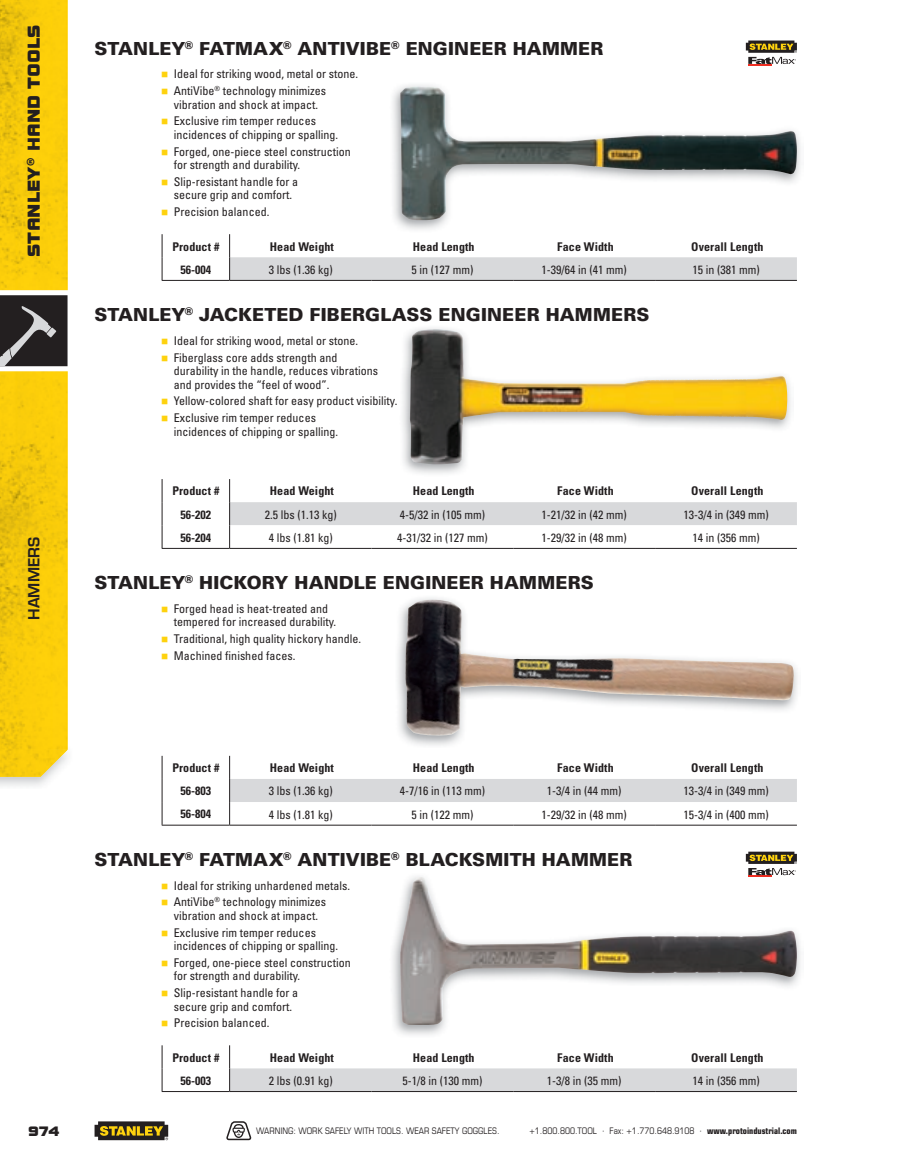
<style>
.page{position:relative;width:905px;height:1175px;background:#fff}
.page>*{position:absolute;margin:0;border:0;box-sizing:border-box;transform-origin:0 0}
.t1{font:900 18px "Univers";letter-spacing:.005em;color:#231f20}
.t2{font:18px "Bolt EF";color:#231f20}
.t3{font:600 15px "Eurostile LT Std";color:#231f20}
.t4{font:14.25px "Bolt EF";color:#231f20}
.t5{font:condensed 12px/13.5px "Univers";color:#231f20}
.t6{font:700 condensed 12px "Univers";letter-spacing:.01em;color:#231f20}
.t7{font:condensed 9px "Eurostile LT Std";color:#231f20}
.s1{color:#fed20e}
.s2{font-weight:700}
</style>
<div class="page">
<hr style="left:230px;top:280px;width:141px;height:1px;background:#231f20">
<hr style="left:371px;top:280px;width:142px;height:1px;background:#231f20">
<hr style="left:513px;top:280px;width:142px;height:1px;background:#231f20">
<hr style="left:655px;top:280px;width:141px;height:1px;background:#231f20">
<svg style="left:162px;top:234px;width:1px;height:46px"></svg>
<svg style="left:229px;top:234px;width:567px;height:46px"></svg>
<hr style="left:162px;top:280px;width:68px;height:1px;background:#231f20">
<hr style="left:230px;top:548px;width:141px;height:1px;background:#231f20">
<hr style="left:371px;top:548px;width:142px;height:1px;background:#231f20">
<hr style="left:513px;top:548px;width:142px;height:1px;background:#231f20">
<hr style="left:655px;top:548px;width:141px;height:1px;background:#231f20">
<svg style="left:162px;top:479px;width:1px;height:69px"></svg>
<svg style="left:229px;top:479px;width:567px;height:69px"></svg>
<hr style="left:162px;top:548px;width:68px;height:1px;background:#231f20">
<svg style="left:162px;top:756px;width:1px;height:68px"></svg>
<svg style="left:229px;top:756px;width:567px;height:69px"></svg>
<hr style="left:162px;top:824px;width:68px;height:1px;background:#231f20">
<hr style="left:230px;top:1091px;width:141px;height:1px;background:#231f20">
<hr style="left:371px;top:1091px;width:142px;height:1px;background:#231f20">
<hr style="left:513px;top:1091px;width:142px;height:1px;background:#231f20">
<hr style="left:655px;top:1091px;width:141px;height:1px;background:#231f20">
<svg style="left:162px;top:1045px;width:1px;height:46px"></svg>
<svg style="left:229px;top:1045px;width:567px;height:46px"></svg>
<hr style="left:162px;top:1091px;width:68px;height:1px;background:#231f20">
<img style="left:392px;top:85px;width:409px;height:145px">
<img style="left:400px;top:86px;width:396px;height:135px">
<svg style="left:745px;top:41px;width:51px;height:25px"></svg>
<img style="left:402px;top:328px;width:389px;height:146px">
<img style="left:410px;top:329px;width:377px;height:135px">
<img style="left:397px;top:598px;width:401px;height:148px">
<img style="left:405px;top:599px;width:391px;height:137px">
<img style="left:392px;top:875px;width:409px;height:160px">
<img style="left:400px;top:877px;width:396px;height:148px">
<hr style="left:748px;top:875px;width:23px;height:2px;background:#ee2e22">
<svg style="left:745px;top:851px;width:51px;height:24px"></svg>
<img style="left:0;top:776px;width:51px;height:10px">
<img style="left:0;top:0;width:68px;height:776px">
<svg style="left:227px;top:1121px;width:25px;height:19px"></svg>
<svg style="left:0;top:290px;width:68px;height:81px;background:#545152"></svg>
<svg style="left:94px;top:1121px;width:74px;height:19px"></svg>
<h1 class="t2" style="left:24px;top:257px;width:234px;rotate:-90deg">Stanley® Hand toolS</h1>
<p class="t3" style="left:24px;top:619px;width:84px;rotate:-90deg">HAMMERS</p>
<h1 class="t1" style="left:94px;top:37px;width:510px">STANLEY<sup>®</sup> FATMAX<sup>®</sup> ANTIVIBE<sup>®</sup> ENGINEER HAMMER</h1>
<p class="t5" style="left:161px;top:67px;width:198px"><span class="s1">■</span> Ideal for striking wood, metal or stone.</p>
<p class="t5" style="left:161px;top:84px;width:166px;text-align:center"><span class="s1">■</span> AntiVibe<sup>®</sup> technology minimizes vibration and shock at impact.</p>
<p class="t5" style="left:174px;top:114px;width:165px;text-indent:-13px"><span class="s1">■</span> Exclusive rim temper reduces incidences of chipping or spalling.</p>
<p class="t5" style="left:174px;top:144px;width:178px;text-indent:-13px"><span class="s1">■</span> Forged, one-piece steel construction for strength and durability.</p>
<p class="t5" style="left:161px;top:175px;width:138px;text-align:center"><span class="s1">■</span> Slip-resistant handle for a secure grip and comfort.</p>
<p class="t5" style="left:161px;top:205px;width:110px"><span class="s1">■</span> Precision balanced.</p>
<p class="t6" style="left:172px;top:239px;width:48px">Product #</p>
<p class="t6" style="left:270px;top:239px;width:66px">Head Weight</p>
<p class="t6" style="left:413px;top:239px;width:63px">Head Length</p>
<p class="t6" style="left:557px;top:239px;width:58px">Face Width</p>
<p class="t6" style="left:691px;top:239px;width:74px">Overall Length</p>
<p class="t6" style="left:180px;top:262px;width:32px">56-004</p>
<p class="t5" style="left:269px;top:263px;width:65px">3 lbs (1.36 kg)</p>
<p class="t5" style="left:411px;top:263px;width:63px">5 in (127 mm)</p>
<p class="t5" style="left:541px;top:263px;width:87px">1-39/64 in (41 mm)</p>
<p class="t5" style="left:692px;top:263px;width:69px">15 in (381 mm)</p>
<h1 class="t1" style="left:94px;top:303px;width:556px">STANLEY<sup>®</sup> JACKETED FIBERGLASS ENGINEER HAMMERS</h1>
<p class="t5" style="left:161px;top:333px;width:198px"><span class="s1">■</span> Ideal for striking wood, metal or stone.</p>
<p class="t5" style="left:174px;top:350px;width:205px;text-indent:-13px"><span class="s1">■</span> Fiberglass core adds strength and durability in the handle, reduces vibrations and provides the “feel of wood”.</p>
<p class="t5" style="left:161px;top:394px;width:238px"><span class="s1">■</span> Yellow-colored shaft for easy product visibility.</p>
<p class="t5" style="left:174px;top:411px;width:165px;text-indent:-13px"><span class="s1">■</span> Exclusive rim temper reduces incidences of chipping or spalling.</p>
<p class="t6" style="left:172px;top:484px;width:48px">Product #</p>
<p class="t6" style="left:270px;top:484px;width:66px">Head Weight</p>
<p class="t6" style="left:413px;top:484px;width:63px">Head Length</p>
<p class="t6" style="left:557px;top:484px;width:58px">Face Width</p>
<p class="t6" style="left:691px;top:484px;width:74px">Overall Length</p>
<p class="t6" style="left:180px;top:507px;width:32px">56-202</p>
<p class="t5" style="left:265px;top:507px;width:73px">2.5 lbs (1.13 kg)</p>
<p class="t5" style="left:399px;top:507px;width:87px">4-5/32 in (105 mm)</p>
<p class="t5" style="left:541px;top:507px;width:87px">1-21/32 in (42 mm)</p>
<p class="t5" style="left:683px;top:507px;width:87px">13-3/4 in (349 mm)</p>
<p class="t6" style="left:180px;top:530px;width:32px">56-204</p>
<p class="t5" style="left:269px;top:531px;width:65px">4 lbs (1.81 kg)</p>
<p class="t5" style="left:397px;top:531px;width:92px">4-31/32 in (127 mm)</p>
<p class="t5" style="left:541px;top:531px;width:87px">1-29/32 in (48 mm)</p>
<p class="t5" style="left:692px;top:531px;width:69px">14 in (356 mm)</p>
<h1 class="t1" style="left:94px;top:571px;width:500px">STANLEY<sup>®</sup> HICKORY HANDLE ENGINEER HAMMERS</h1>
<p class="t5" style="left:174px;top:601px;width:164px;text-indent:-13px"><span class="s1">■</span> Forged head is heat-treated and tempered for increased durability.</p>
<p class="t5" style="left:161px;top:632px;width:201px"><span class="s1">■</span> Traditional, high quality hickory handle.</p>
<p class="t5" style="left:161px;top:648px;width:136px"><span class="s1">■</span> Machined finished faces.</p>
<p class="t6" style="left:172px;top:760px;width:48px">Product #</p>
<p class="t6" style="left:270px;top:760px;width:66px">Head Weight</p>
<p class="t6" style="left:413px;top:760px;width:63px">Head Length</p>
<p class="t6" style="left:557px;top:760px;width:58px">Face Width</p>
<p class="t6" style="left:691px;top:760px;width:74px">Overall Length</p>
<p class="t6" style="left:180px;top:783px;width:32px">56-803</p>
<p class="t5" style="left:269px;top:784px;width:65px">3 lbs (1.36 kg)</p>
<p class="t5" style="left:399px;top:784px;width:87px">4-7/16 in (113 mm)</p>
<p class="t5" style="left:547px;top:784px;width:76px">1-3/4 in (44 mm)</p>
<p class="t5" style="left:683px;top:784px;width:87px">13-3/4 in (349 mm)</p>
<p class="t6" style="left:180px;top:806px;width:32px">56-804</p>
<p class="t5" style="left:269px;top:807px;width:65px">4 lbs (1.81 kg)</p>
<p class="t5" style="left:411px;top:807px;width:63px">5 in (122 mm)</p>
<p class="t5" style="left:541px;top:807px;width:87px">1-29/32 in (48 mm)</p>
<p class="t5" style="left:683px;top:807px;width:87px">15-3/4 in (400 mm)</p>
<h1 class="t1" style="left:94px;top:848px;width:539px">STANLEY<sup>®</sup> FATMAX<sup>®</sup> ANTIVIBE<sup>®</sup> BLACKSMITH HAMMER</h1>
<p class="t5" style="left:161px;top:878px;width:190px"><span class="s1">■</span> Ideal for striking unhardened metals.</p>
<p class="t5" style="left:161px;top:895px;width:166px;text-align:center"><span class="s1">■</span> AntiVibe<sup>®</sup> technology minimizes vibration and shock at impact.</p>
<p class="t5" style="left:174px;top:925px;width:165px;text-indent:-13px"><span class="s1">■</span> Exclusive rim temper reduces incidences of chipping or spalling.</p>
<p class="t5" style="left:174px;top:955px;width:178px;text-indent:-13px"><span class="s1">■</span> Forged, one-piece steel construction for strength and durability.</p>
<p class="t5" style="left:161px;top:985px;width:138px;text-align:center"><span class="s1">■</span> Slip-resistant handle for a secure grip and comfort.</p>
<p class="t5" style="left:161px;top:1016px;width:110px"><span class="s1">■</span> Precision balanced.</p>
<p class="t6" style="left:172px;top:1050px;width:48px">Product #</p>
<p class="t6" style="left:270px;top:1050px;width:66px">Head Weight</p>
<p class="t6" style="left:413px;top:1050px;width:63px">Head Length</p>
<p class="t6" style="left:557px;top:1050px;width:58px">Face Width</p>
<p class="t6" style="left:691px;top:1050px;width:74px">Overall Length</p>
<p class="t6" style="left:180px;top:1073px;width:32px">56-003</p>
<p class="t5" style="left:269px;top:1074px;width:65px">2 lbs (0.91 kg)</p>
<p class="t5" style="left:402px;top:1074px;width:81px">5-1/8 in (130 mm)</p>
<p class="t5" style="left:547px;top:1074px;width:76px">1-3/8 in (35 mm)</p>
<p class="t5" style="left:692px;top:1074px;width:69px">14 in (356 mm)</p>
<p class="t4" style="left:28px;top:1122px;width:33px">974</p>
<p class="t7" style="left:256px;top:1125px;width:245px">WARNING: WORK SAFELY WITH TOOLS. WEAR SAFETY GOGGLES.</p>
<p class="t7" style="left:529px;top:1125px;width:269px">+1.800.800.TOOL · Fax: +1.770.648.9108 · <span class="s2">www.protoindustrial.com</span></p>
</div>
